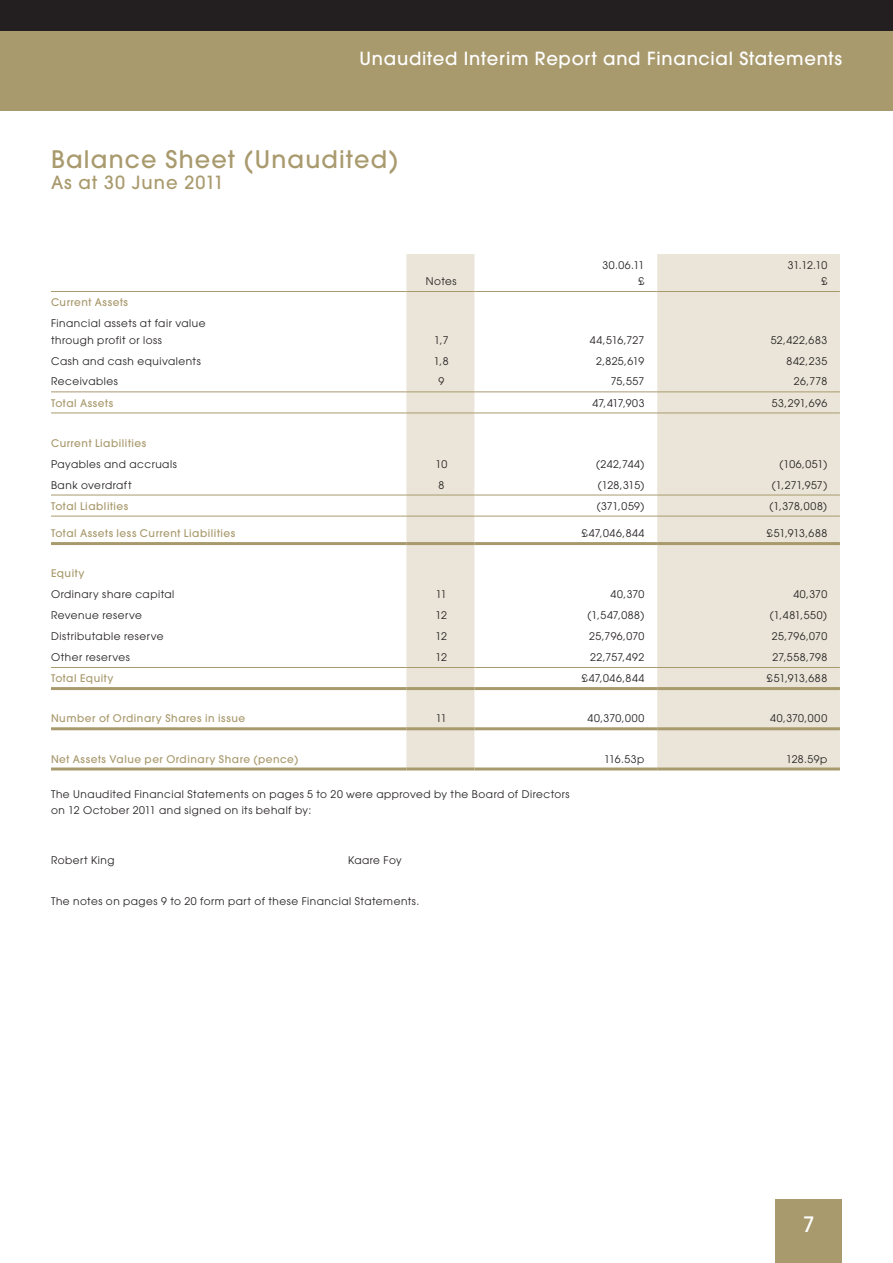
<style>
.page{position:relative;width:893px;height:1263px;background:#fff}
.page>*{position:absolute;margin:0;border:0;box-sizing:border-box;transform-origin:0 0}
.t1{font:500 24px "Avant Garde";letter-spacing:.05em;color:#a99a6e}
.t2{font:500 21px "Avant Garde";color:#fff}
.t3{font:500 18px "Avant Garde";letter-spacing:.04em;color:#fff}
.t4{font:500 18px "Avant Garde";letter-spacing:.05em;color:#a99a6e}
.t5{font:10.5px/16.5px "Avant Garde";letter-spacing:.05em;color:#231f20;text-align:right}
.t6{font:500 10.5px "Avant Garde";letter-spacing:.05em;color:#a99a6e}
.t7{font:10.5px "Avant Garde";letter-spacing:.03em;color:#231f20}
</style>
<div class="page">
<div style="left:775px;top:1199px;width:67px;height:64px;background:#a99a6e"></div>
<div style="left:0;top:30px;width:893px;height:81px;background:#a99a6e"></div>
<div style="left:0;top:0;width:893px;height:31px;background:#231f20"></div>
<svg style="left:406px;top:254px;width:434px;height:513px;fill:#eae5d8"></svg>
<hr style="left:51px;top:291px;width:355px;height:1px;background:#a99a6e">
<hr style="left:406px;top:291px;width:68px;height:1px;background:#a99a6e">
<hr style="left:474px;top:291px;width:183px;height:1px;background:#a99a6e">
<hr style="left:657px;top:291px;width:183px;height:1px;background:#a99a6e">
<hr style="left:51px;top:391px;width:355px;height:1px;background:#a99a6e">
<hr style="left:406px;top:391px;width:68px;height:1px;background:#a99a6e">
<hr style="left:474px;top:391px;width:183px;height:1px;background:#a99a6e">
<hr style="left:657px;top:391px;width:183px;height:1px;background:#a99a6e">
<hr style="left:51px;top:413px;width:355px;height:1px;background:#a99a6e">
<hr style="left:406px;top:413px;width:68px;height:1px;background:#a99a6e">
<hr style="left:474px;top:413px;width:183px;height:1px;background:#a99a6e">
<hr style="left:657px;top:413px;width:183px;height:1px;background:#a99a6e">
<hr style="left:51px;top:495px;width:355px;height:1px;background:#a99a6e">
<hr style="left:406px;top:495px;width:68px;height:1px;background:#a99a6e">
<hr style="left:474px;top:495px;width:183px;height:1px;background:#a99a6e">
<hr style="left:657px;top:495px;width:183px;height:1px;background:#a99a6e">
<hr style="left:51px;top:516px;width:355px;height:1px;background:#a99a6e">
<hr style="left:406px;top:516px;width:68px;height:1px;background:#a99a6e">
<hr style="left:474px;top:516px;width:183px;height:1px;background:#a99a6e">
<hr style="left:657px;top:516px;width:183px;height:1px;background:#a99a6e">
<hr style="left:51px;top:542px;width:355px;height:3px;background:#a99a6e">
<hr style="left:406px;top:542px;width:68px;height:3px;background:#a99a6e">
<hr style="left:474px;top:542px;width:183px;height:3px;background:#a99a6e">
<hr style="left:657px;top:542px;width:183px;height:3px;background:#a99a6e">
<hr style="left:51px;top:667px;width:355px;height:1px;background:#a99a6e">
<hr style="left:406px;top:667px;width:68px;height:1px;background:#a99a6e">
<hr style="left:474px;top:667px;width:183px;height:1px;background:#a99a6e">
<hr style="left:657px;top:667px;width:183px;height:1px;background:#a99a6e">
<hr style="left:51px;top:727px;width:355px;height:3px;background:#a99a6e">
<hr style="left:406px;top:727px;width:68px;height:3px;background:#a99a6e">
<hr style="left:474px;top:727px;width:183px;height:3px;background:#a99a6e">
<hr style="left:657px;top:727px;width:183px;height:3px;background:#a99a6e">
<hr style="left:51px;top:767px;width:355px;height:3px;background:#a99a6e">
<hr style="left:406px;top:767px;width:68px;height:3px;background:#a99a6e">
<hr style="left:474px;top:767px;width:183px;height:3px;background:#a99a6e">
<hr style="left:657px;top:767px;width:183px;height:3px;background:#a99a6e">
<hr style="left:51px;top:687px;width:355px;height:3px;background:#a99a6e">
<hr style="left:406px;top:687px;width:68px;height:3px;background:#a99a6e">
<hr style="left:474px;top:687px;width:183px;height:3px;background:#a99a6e">
<hr style="left:657px;top:687px;width:183px;height:3px;background:#a99a6e">
<h3 class="t3" style="left:360px;top:48px;width:484px">Unaudited Interim Report and Financial Statements</h3>
<h1 class="t1" style="left:51px;top:144px;width:349px">Balance Sheet (Unaudited)</h1>
<h3 class="t4" style="left:51px;top:171px;width:174px">As at 30 June 2011</h3>
<p class="t6" style="left:51px;top:296px;width:79px">Current Assets</p>
<p class="t5" style="left:51px;top:315px;width:156px;text-align:left">Financial assets at fair value through profit or loss</p>
<p class="t5" style="left:426px;top:273px;width:32px">Notes</p>
<p class="t5" style="left:602px;top:257px;width:44px">30.06.11 £</p>
<p class="t5" style="left:788px;top:257px;width:41px">31.12.10 £</p>
<p class="t5" style="left:434px;top:331px;width:16px">1,7</p>
<p class="t5" style="left:590px;top:331px;width:56px">44,516,727</p>
<p class="t5" style="left:771px;top:331px;width:58px">52,422,683</p>
<p class="t5" style="left:51px;top:352px;width:151px">Cash and cash equivalents</p>
<p class="t5" style="left:434px;top:352px;width:16px">1,8</p>
<p class="t5" style="left:596px;top:352px;width:50px">2,825,619</p>
<p class="t5" style="left:787px;top:352px;width:42px">842,235</p>
<p class="t5" style="left:51px;top:373px;width:68px">Receivables</p>
<p class="t5" style="left:438px;top:373px;width:7px">9</p>
<p class="t5" style="left:611px;top:373px;width:35px">75,557</p>
<p class="t5" style="left:794px;top:373px;width:35px">26,778</p>
<p class="t6" style="left:51px;top:396px;width:64px">Total Assets</p>
<p class="t5" style="left:592px;top:394px;width:54px">47,417,903</p>
<p class="t5" style="left:772px;top:394px;width:57px">53,291,696</p>
<p class="t6" style="left:51px;top:436px;width:97px">Current Liabilities</p>
<p class="t5" style="left:51px;top:456px;width:127px">Payables and accruals</p>
<p class="t5" style="left:435px;top:456px;width:13px">10</p>
<p class="t5" style="left:596px;top:456px;width:50px">(242,744)</p>
<p class="t5" style="left:779px;top:456px;width:49px">(106,051)</p>
<p class="t5" style="left:51px;top:476px;width:82px">Bank overdraft</p>
<p class="t5" style="left:438px;top:476px;width:7px">8</p>
<p class="t5" style="left:598px;top:476px;width:48px">(128,315)</p>
<p class="t5" style="left:772px;top:476px;width:57px">(1,271,957)</p>
<p class="t6" style="left:51px;top:499px;width:79px">Total Liablities</p>
<p class="t5" style="left:597px;top:498px;width:49px">(371,059)</p>
<p class="t5" style="left:769px;top:498px;width:59px">(1,378,008)</p>
<p class="t6" style="left:51px;top:527px;width:186px">Total Assets less Current Liabilities</p>
<p class="t5" style="left:582px;top:525px;width:64px">£47,046,844</p>
<p class="t5" style="left:767px;top:525px;width:62px">£51,913,688</p>
<p class="t6" style="left:51px;top:567px;width:35px">Equity</p>
<p class="t5" style="left:51px;top:586px;width:125px">Ordinary share capital</p>
<p class="t5" style="left:436px;top:586px;width:12px">11</p>
<p class="t5" style="left:611px;top:586px;width:35px">40,370</p>
<p class="t5" style="left:793px;top:586px;width:35px">40,370</p>
<p class="t5" style="left:51px;top:607px;width:92px">Revenue reserve</p>
<p class="t5" style="left:436px;top:607px;width:13px">12</p>
<p class="t5" style="left:587px;top:607px;width:58px">(1,547,088)</p>
<p class="t5" style="left:770px;top:607px;width:59px">(1,481,550)</p>
<p class="t5" style="left:51px;top:628px;width:114px">Distributable reserve</p>
<p class="t5" style="left:436px;top:628px;width:13px">12</p>
<p class="t5" style="left:589px;top:628px;width:57px">25,796,070</p>
<p class="t5" style="left:772px;top:628px;width:57px">25,796,070</p>
<p class="t5" style="left:51px;top:649px;width:80px">Other reserves</p>
<p class="t5" style="left:436px;top:649px;width:13px">12</p>
<p class="t5" style="left:590px;top:649px;width:56px">22,757,492</p>
<p class="t5" style="left:772px;top:649px;width:56px">27,558,798</p>
<p class="t6" style="left:51px;top:672px;width:64px">Total Equity</p>
<p class="t5" style="left:582px;top:670px;width:64px">£47,046,844</p>
<p class="t5" style="left:767px;top:670px;width:62px">£51,913,688</p>
<p class="t6" style="left:51px;top:712px;width:196px">Number of Ordinary Shares in issue</p>
<p class="t5" style="left:436px;top:710px;width:12px">11</p>
<p class="t5" style="left:587px;top:710px;width:58px">40,370,000</p>
<p class="t5" style="left:770px;top:710px;width:58px">40,370,000</p>
<p class="t6" style="left:51px;top:752px;width:249px">Net Assets Value per Ordinary Share (pence)</p>
<p class="t5" style="left:604px;top:750px;width:42px">116.53p</p>
<p class="t5" style="left:786px;top:750px;width:43px">128.59p</p>
<p class="t5" style="left:51px;top:785px;width:520px;text-align:left">The Unaudited Financial Statements on pages 5 to 20 were approved by the Board of Directors on 12 October 2011 and signed on its behalf by:</p>
<p class="t5" style="left:51px;top:851px;width:65px">Robert King</p>
<p class="t7" style="left:348px;top:853px;width:55px">Kaare Foy</p>
<p class="t5" style="left:51px;top:893px;width:370px">The notes on pages 9 to 20 form part of these Financial Statements.</p>
<h2 class="t2" style="left:803px;top:1211px;width:13px">7</h2>
</div>
